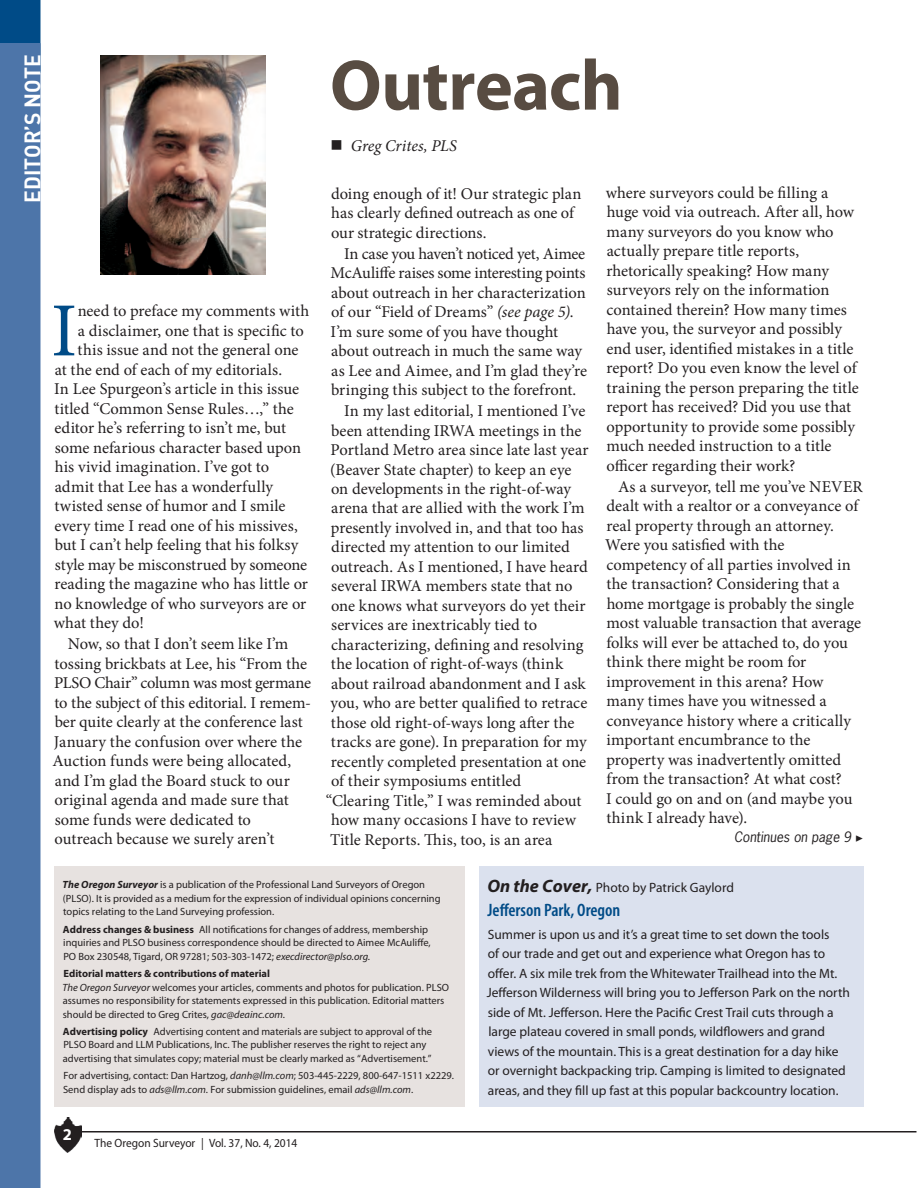
<style>
.page{position:relative;width:918px;height:1188px;background:#fff}
.page>*{position:absolute;margin:0;border:0;box-sizing:border-box;transform-origin:0 0}
.Body_-_drop_cap{font:76.5px "Minion Pro";color:#004b87}
.B1_-_MinionProReg{font:700 72px "Myriad Pro";letter-spacing:-.01em;color:#584c42}
.Headline{font:700 22.05px "DIN";color:#fff;scale:.95 1}
.t1{font:600 condensed 18px "Myriad Pro";color:#004b87}
.B2_-_MinionProReg_-1{font:16.5px/19.5px "Minion Pro";color:#231f20}
.Body_-_drop_cap-2{font:16.5px "Minion Pro";color:#231f20}
.t2{font:italic 16.5px "Minion Pro";color:#231f20}
.t3{font:700 16.5px "Myriad Pro";color:#fff}
.t4{font:13.5px/19.5px "Myriad Pro";color:#231f20}
.t5{font:italic 13.5px "News Gothic Std";color:#231f20}
.t6{font:12px "Myriad Pro";color:#231f20;scale:.95 1}
.t7{font:10.5px/13.5px "Myriad Pro";color:#231f20}
.s1{font-style:italic}
.s2{font-family:"Minion Pro";font-style:normal}
.s3{font-weight:700;font-style:italic}
.s4{font-weight:700}
.s5{font-weight:700;font-style:italic;font-size:18px}
</style>
<div class="page">
<img style="left:54px;top:1117px;width:27px;height:35px">
<hr style="left:76px;top:1131px;width:841px;height:2px;background:#231f20">
<div style="left:100px;top:55px;width:166px;height:221px;background:#231f20;opacity:.25"></div>
<div style="left:0;top:0;width:40px;height:43px;background:#004b87"></div>
<div style="left:0;top:43px;width:40px;height:1145px;background:#4d75a9"></div>
<div style="left:54px;top:866px;width:410px;height:241px;background:#e7e2e0"></div>
<div style="left:479px;top:866px;width:385px;height:241px;background:#dbe1ee"></div>
<p class="Headline" style="left:18px;top:203px;width:157px;rotate:-90deg">EDITOR’S NOTE</p>
<p class="B1_-_MinionProReg" style="left:330px;top:38px;width:294px">Outreach</p>
<p class="Body_-_drop_cap" style="left:51px;top:280px;width:28px">I</p>
<p class="Body_-_drop_cap-2" style="left:78px;top:300px;width:233px">need to preface my comments with</p>
<p class="Body_-_drop_cap-2" style="left:78px;top:320px;width:227px">a disclaimer, one that is specific to</p>
<p class="Body_-_drop_cap-2" style="left:78px;top:339px;width:222px">this issue and not the general one</p>
<p class="Body_-_drop_cap-2" style="left:55px;top:359px;width:229px">at the end of each of my editorials.</p>
<p class="Body_-_drop_cap-2" style="left:54px;top:378px;width:246px">In Lee Spurgeon’s article in this issue</p>
<p class="Body_-_drop_cap-2" style="left:54px;top:398px;width:241px">titled “Common Sense Rules…,” the</p>
<p class="Body_-_drop_cap-2" style="left:55px;top:417px;width:233px">editor he’s referring to isn’t me, but</p>
<p class="Body_-_drop_cap-2" style="left:55px;top:437px;width:248px">some nefarious character based upon</p>
<p class="Body_-_drop_cap-2" style="left:55px;top:456px;width:216px">his vivid imagination. I’ve got to</p>
<p class="Body_-_drop_cap-2" style="left:55px;top:476px;width:220px">admit that Lee has a wonderfully</p>
<p class="Body_-_drop_cap-2" style="left:55px;top:495px;width:233px">twisted sense of humor and I smile</p>
<p class="Body_-_drop_cap-2" style="left:55px;top:515px;width:245px">every time I read one of his missives,</p>
<p class="Body_-_drop_cap-2" style="left:55px;top:534px;width:245px">but I can’t help feeling that his folksy</p>
<p class="Body_-_drop_cap-2" style="left:55px;top:554px;width:254px">style may be misconstrued by someone</p>
<p class="Body_-_drop_cap-2" style="left:54px;top:573px;width:255px">reading the magazine who has little or</p>
<p class="Body_-_drop_cap-2" style="left:55px;top:593px;width:253px">no knowledge of who surveyors are or</p>
<p class="Body_-_drop_cap-2" style="left:54px;top:612px;width:91px">what they do!</p>
<p class="B2_-_MinionProReg_-1" style="left:53px;top:634px;width:260px;text-indent:15px">Now, so that I don’t seem like I’m tossing brickbats at Lee, his “From the PLSO Chair” column was most germane to the subject of this editorial. I remem&shy;ber quite clearly at the conference last January the confusion over where the Auction funds were being allocated, and I’m glad the Board stuck to our original agenda and made sure that some funds were dedicated to outreach because we surely aren’t</p>
<p class="t2" style="left:351px;top:134px;width:108px">Greg Crites, PLS</p>
<p class="B2_-_MinionProReg_-1" style="left:331px;top:184px;width:252px">doing enough of it! Our strategic plan has clearly defined outreach as one of our strategic directions.</p>
<p class="B2_-_MinionProReg_-1" style="left:331px;top:244px;width:258px;text-indent:14px">In case you haven’t noticed yet, Aimee McAuliffe raises some interesting points about outreach in her characterization of our “Field of Dreams” <span class="s1">(see page 5)</span>.<br>I’m sure some of you have thought about outreach in much the same way as Lee and Aimee, and I’m glad they’re bringing this subject to the forefront.</p>
<p class="B2_-_MinionProReg_-1" style="left:344px;top:401px;width:243px">In my last editorial, I mentioned I’ve</p>
<p class="B2_-_MinionProReg_-1" style="left:331px;top:421px;width:252px">been attending IRWA meetings in the</p>
<p class="B2_-_MinionProReg_-1" style="left:331px;top:440px;width:260px">Portland Metro area since late last year</p>
<p class="B2_-_MinionProReg_-1" style="left:330px;top:460px;width:243px">(Beaver State chapter) to keep an eye</p>
<p class="B2_-_MinionProReg_-1" style="left:331px;top:479px;width:241px">on developments in the right-of-way</p>
<p class="B2_-_MinionProReg_-1" style="left:331px;top:498px;width:255px">arena that are allied with the work I’m</p>
<p class="B2_-_MinionProReg_-1" style="left:331px;top:518px;width:254px">presently involved in, and that too has</p>
<p class="B2_-_MinionProReg_-1" style="left:331px;top:537px;width:240px">directed my attention to our limited</p>
<p class="B2_-_MinionProReg_-1" style="left:331px;top:557px;width:258px">outreach. As I mentioned, I have heard</p>
<p class="B2_-_MinionProReg_-1" style="left:331px;top:576px;width:243px">several IRWA members state that no</p>
<p class="B2_-_MinionProReg_-1" style="left:331px;top:596px;width:256px">one knows what surveyors do yet their</p>
<p class="B2_-_MinionProReg_-1" style="left:331px;top:616px;width:207px">services are inextricably tied to</p>
<p class="B2_-_MinionProReg_-1" style="left:331px;top:635px;width:254px">characterizing, defining and resolving</p>
<p class="B2_-_MinionProReg_-1" style="left:331px;top:654px;width:234px">the location of right-of-ways (think</p>
<p class="B2_-_MinionProReg_-1" style="left:331px;top:674px;width:256px">about railroad abandonment and I ask</p>
<p class="B2_-_MinionProReg_-1" style="left:331px;top:693px;width:258px">you, who are better qualified to retrace</p>
<p class="B2_-_MinionProReg_-1" style="left:331px;top:713px;width:245px">those old right-of-ways long after the</p>
<p class="B2_-_MinionProReg_-1" style="left:331px;top:732px;width:257px">tracks are gone). In preparation for my</p>
<p class="B2_-_MinionProReg_-1" style="left:331px;top:752px;width:257px">recently completed presentation at one</p>
<p class="B2_-_MinionProReg_-1" style="left:331px;top:771px;width:192px">of their symposiums entitled</p>
<p class="B2_-_MinionProReg_-1" style="left:326px;top:791px;width:257px">“Clearing Title,” I was reminded about</p>
<p class="B2_-_MinionProReg_-1" style="left:331px;top:810px;width:246px">how many occasions I have to review</p>
<p class="B2_-_MinionProReg_-1" style="left:330px;top:830px;width:224px">Title Reports. This, too, is an area</p>
<p class="B2_-_MinionProReg_-1" style="left:606px;top:183px;width:254px">where surveyors could be filling a huge void via outreach. After all, how many surveyors do you know who actually prepare title reports, rhetorically speaking? How many surveyors rely on the information contained therein? How many times have you, the surveyor and possibly end user, identified mistakes in a title report? Do you even know the level of training the person preparing the title report has received? Did you use that opportunity to provide some possibly much needed instruction to a title officer regarding their work?</p>
<p class="B2_-_MinionProReg_-1" style="left:605px;top:477px;width:259px;text-indent:13px">As a surveyor, tell me you’ve NEVER dealt with a realtor or a conveyance of real property through an attorney.<br>Were you satisfied with the competency of all parties involved in the transaction? Considering that a home mortgage is probably the single most valuable transaction that average folks will ever be attached to, do you think there might be room for improvement in this arena? How many times have you witnessed a conveyance history where a critically important encumbrance to the property was inadvertently omitted from the transaction? At what cost?<br>I could go on and on (and maybe you think I already have).</p>
<p class="t5" style="left:734px;top:828px;width:131px">Continues on page 9 <span class="s2">▶</span></p>
<p class="t7" style="left:63px;top:878px;width:380px"><span class="s3">The Oregon Surveyor</span> is a publication of the Professional Land Surveyors of Oregon (PLSO). It is provided as a medium for the expression of individual opinions concerning topics relating to the Land Surveying profession.</p>
<p class="t7" style="left:63px;top:922px;width:369px"><span class="s4">Address changes &amp; business</span> All notifications for changes of address, membership inquiries and PLSO business correspondence should be directed to Aimee McAuliffe,<br>PO Box 230548, Tigard, OR 97281; 503-303-1472; <span class="s1">execdirector@plso.org.</span></p>
<p class="t7" style="left:62px;top:967px;width:388px"><span class="s4">Editorial matters &amp; contributions of material<br></span><span class="s1">The Oregon Surveyor</span> welcomes your articles, comments and photos for publication. PLSO assumes no responsibility for statements expressed in this publication. Editorial matters should be directed to Greg Crites, <span class="s1">gac@deainc.com.</span></p>
<p class="t7" style="left:63px;top:1024px;width:371px"><span class="s4">Advertising policy</span> Advertising content and materials are subject to approval of the<br>PLSO Board and LLM Publications, Inc. The publisher reserves the right to reject any advertising that simulates copy; material must be clearly marked as “Advertisement.”</p>
<p class="t7" style="left:63px;top:1069px;width:392px">For advertising, contact: Dan Hartzog, <span class="s1">danh@llm.com</span>; 503-445-2229, 800-647-1511 x2229.<br>Send display ads to <span class="s1">ads@llm.com</span>. For submission guidelines, email <span class="s1">ads@llm.com</span>.</p>
<p class="t4" style="left:487px;top:878px;width:248px"><span class="s5">On the Cover,</span> Photo by Patrick Gaylord</p>
<p class="t1" style="left:488px;top:901px;width:134px">Jefferson Park, Oregon</p>
<p class="t4" style="left:487px;top:924px;width:365px">Summer is upon us and it’s a great time to set down the tools<br>of our trade and get out and experience what Oregon has to offer. A six mile trek from the Whitewater Trailhead into the Mt.<br>Jefferson Wilderness will bring you to Jefferson Park on the north side of Mt. Jefferson. Here the Pacific Crest Trail cuts through a large plateau covered in small ponds, wildflowers and grand views of the mountain. This is a great destination for a day hike or overnight backpacking trip. Camping is limited to designated areas, and they fill up fast at this popular backcountry location.</p>
<p class="t3" style="left:63px;top:1123px;width:11px">2</p>
<p class="t6" style="left:94px;top:1136px;width:215px">The Oregon Surveyor | Vol. 37, No. 4, 2014</p>
</div>
